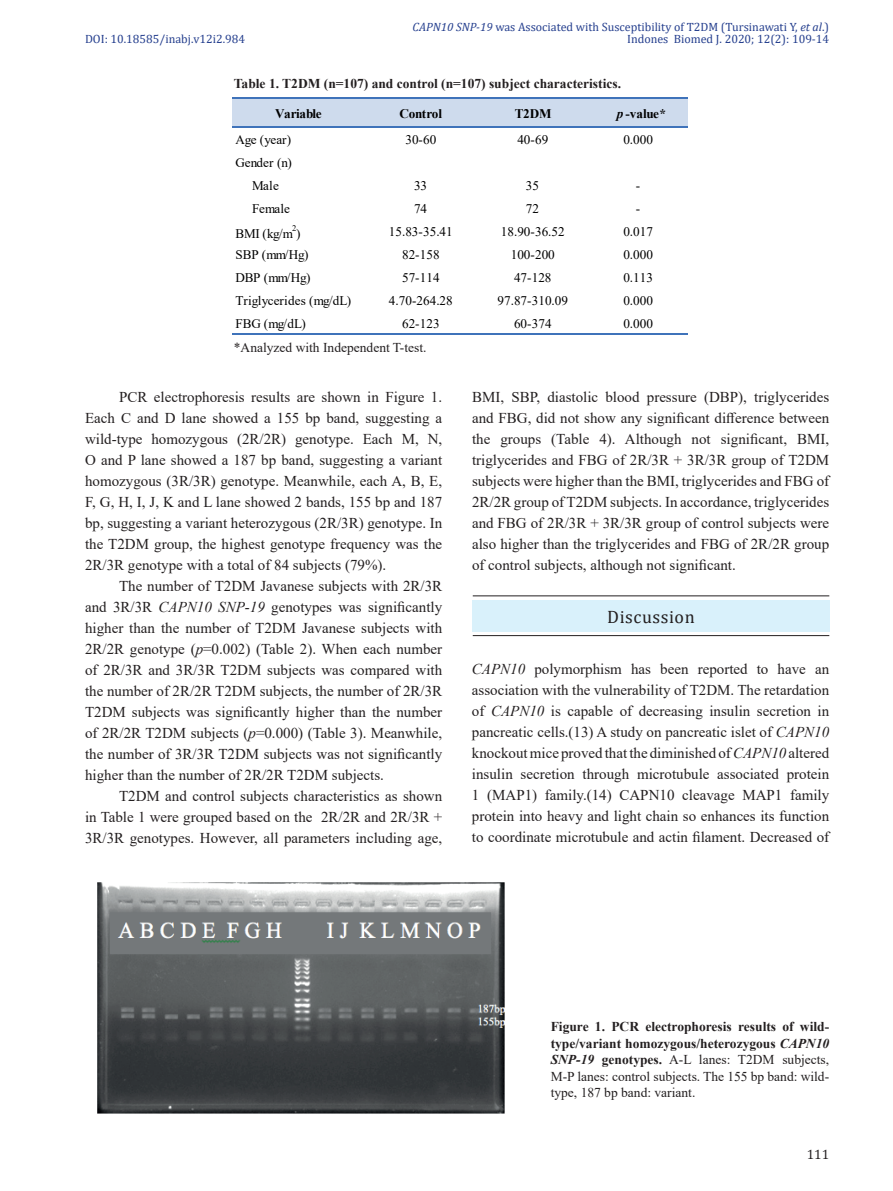
<style>
.page{position:relative;width:893px;height:1191px;background:#fff}
.page>*{position:absolute;margin:0;border:0;box-sizing:border-box;transform-origin:0 0}
.Content_Separator{font:18px "Cambria";letter-spacing:.03em;color:#231f20}
.Body_Text{font:15px/21px "Times New Roman";color:#231f20;text-align:justify}
.Figure_Legend{font:13.5px/16.5px "Times New Roman";color:#231f20;text-align:justify}
.Figure_Legend-2{font:700 13.5px "Times New Roman";color:#231f20}
.t1{font:13.5px "Cambria";color:#231f20}
.t2{font:13.2px/23px "Times New Roman";color:#000001;text-align:center}
.t3{font:700 13.2px "Times New Roman";letter-spacing:-.02em;color:#000001}
.t4{font:12px "Cambria";color:#253f8e}
.t5{font:8.55px "Times New Roman";color:#000001}
.s1{font-style:italic}
.s2{font-weight:700}
.s3{font-weight:700;font-style:italic}
</style>
<div class="page">
<div style="left:233px;top:98px;width:455px;height:30px;background:#cedbed"></div>
<hr style="left:233px;top:97px;width:455px;height:1px;background:#3f73ba">
<hr style="left:233px;top:127px;width:455px;height:1px;background:#3f73ba">
<hr style="left:233px;top:334px;width:455px;height:1px;background:#3f73ba">
<img style="left:97px;top:882px;width:408px;height:232px">
<hr style="left:473px;top:595px;width:356px;height:1px;background:#231f20">
<hr style="left:473px;top:635px;width:356px;height:1px;background:#231f20">
<div style="left:472px;top:600px;width:357px;height:31px;background:#d9f1fb"></div>
<p class="t4" style="left:413px;top:20px;width:418px"><span class="s1">CAPN10 SNP-19</span> was Associated with Susceptibility of T2DM (Tursinawati Y, <span class="s1">et al</span>.)</p>
<p class="t4" style="left:85px;top:31px;width:162px">DOI: 10.18585/inabj.v12i2.984</p>
<p class="t4" style="left:627px;top:32px;width:204px">Indones Biomed J. 2020; 12(2): 109-14</p>
<p class="Figure_Legend-2" style="left:234px;top:74px;width:389px">Table 1. T2DM (n=107) and control (n=107) subject characteristics.</p>
<p class="t3" style="left:275px;top:104px;width:48px">Variable</p>
<p class="t3" style="left:399px;top:104px;width:44px">Control</p>
<p class="t3" style="left:515px;top:104px;width:38px">T2DM</p>
<p class="t3" style="left:617px;top:104px;width:51px"><span class="s1">p</span> -value*</p>
<p class="t2" style="left:236px;top:127px;width:57px">Age (year)</p>
<p class="t2" style="left:405px;top:127px;width:32px">30-60</p>
<p class="t2" style="left:517px;top:127px;width:32px">40-69</p>
<p class="t2" style="left:623px;top:127px;width:31px">0.000</p>
<p class="t2" style="left:236px;top:150px;width:58px">Gender (n)<br>Male</p>
<p class="t2" style="left:414px;top:173px;width:15px">33</p>
<p class="t2" style="left:526px;top:173px;width:15px">35</p>
<p class="t2" style="left:636px;top:173px;width:6px">-</p>
<p class="t2" style="left:252px;top:196px;width:40px">Female</p>
<p class="t2" style="left:414px;top:196px;width:15px">74</p>
<p class="t2" style="left:526px;top:196px;width:15px">72</p>
<p class="t2" style="left:636px;top:196px;width:6px">-</p>
<p class="t2" style="left:236px;top:221px;width:66px">BMI (kg/m )</p>
<p class="t5" style="left:292px;top:222px;width:6px">2</p>
<p class="t2" style="left:389px;top:219px;width:65px">15.83-35.41</p>
<p class="t2" style="left:501px;top:219px;width:65px">18.90-36.52</p>
<p class="t2" style="left:623px;top:219px;width:31px">0.017</p>
<p class="t2" style="left:235px;top:242px;width:74px">SBP (mm/Hg)</p>
<p class="t2" style="left:402px;top:242px;width:39px">82-158</p>
<p class="t2" style="left:511px;top:242px;width:46px">100-200</p>
<p class="t2" style="left:623px;top:242px;width:31px">0.000</p>
<p class="t2" style="left:235px;top:265px;width:76px">DBP (mm/Hg)</p>
<p class="t2" style="left:402px;top:265px;width:39px">57-114</p>
<p class="t2" style="left:514px;top:265px;width:39px">47-128</p>
<p class="t2" style="left:623px;top:265px;width:31px">0.113</p>
<p class="t2" style="left:235px;top:288px;width:117px">Triglycerides (mg/dL)</p>
<p class="t2" style="left:389px;top:288px;width:65px">4.70-264.28</p>
<p class="t2" style="left:498px;top:288px;width:72px">97.87-310.09</p>
<p class="t2" style="left:623px;top:288px;width:31px">0.000</p>
<p class="t2" style="left:236px;top:311px;width:72px">FBG (mg/dL)</p>
<p class="t2" style="left:402px;top:311px;width:39px">62-123</p>
<p class="t2" style="left:514px;top:311px;width:39px">60-374</p>
<p class="t2" style="left:623px;top:311px;width:31px">0.000</p>
<p class="Figure_Legend" style="left:234px;top:339px;width:194px">*Analyzed with Independent T-test.</p>
<p class="Body_Text" style="left:85px;top:386px;width:359px;text-indent:34px">PCR electrophoresis results are shown in Figure 1.<br>Each C and D lane showed a 155 bp band, suggesting a wild-type homozygous (2R/2R) genotype. Each M, N, O and P lane showed a 187 bp band, suggesting a variant homozygous (3R/3R) genotype. Meanwhile, each A, B, E, F, G, H, I, J, K and L lane showed 2 bands, 155 bp and 187 bp, suggesting a variant heterozygous (2R/3R) genotype. In the T2DM group, the highest genotype frequency was the 2R/3R genotype with a total of 84 subjects (79%).</p>
<p class="Body_Text" style="left:85px;top:575px;width:359px;text-indent:34px">The number of T2DM Javanese subjects with 2R/3R and 3R/3R <span class="s1">CAPN10 SNP-19</span> genotypes was significantly higher than the number of T2DM Javanese subjects with 2R/2R genotype (<span class="s1">p</span>=0.002) (Table 2). When each number of 2R/3R and 3R/3R T2DM subjects was compared with the number of 2R/2R T2DM subjects, the number of 2R/3R T2DM subjects was significantly higher than the number of 2R/2R T2DM subjects (<span class="s1">p</span>=0.000) (Table 3). Meanwhile, the number of 3R/3R T2DM subjects was not significantly higher than the number of 2R/2R T2DM subjects.</p>
<p class="Body_Text" style="left:85px;top:785px;width:359px;text-indent:34px">T2DM and control subjects characteristics as shown in Table 1 were grouped based on the 2R/2R and 2R/3R + 3R/3R genotypes. However, all parameters including age,</p>
<p class="Body_Text" style="left:472px;top:386px;width:359px">BMI, SBP, diastolic blood pressure (DBP), triglycerides and FBG, did not show any significant difference between the groups (Table 4). Although not significant, BMI, triglycerides and FBG of 2R/3R + 3R/3R group of T2DM subjects were higher than the BMI, triglycerides and FBG of 2R/2R group of T2DM subjects. In accordance, triglycerides and FBG of 2R/3R + 3R/3R group of control subjects were also higher than the triglycerides and FBG of 2R/2R group of control subjects, although not significant.</p>
<p class="Content_Separator" style="left:607px;top:606px;width:89px">Discussion</p>
<p class="Body_Text" style="left:472px;top:658px;width:359px"><span class="s1">CAPN10</span> polymorphism has been reported to have an association with the vulnerability of T2DM. The retardation of <span class="s1">CAPN10</span> is capable of decreasing insulin secretion in pancreatic cells.(13) A study on pancreatic islet of <span class="s1">CAPN10 </span>knockout mice proved that the diminished of <span class="s1">CAPN10</span> altered insulin secretion through microtubule associated protein 1 (MAP1) family.(14) CAPN10 cleavage MAP1 family protein into heavy and light chain so enhances its function to coordinate microtubule and actin filament. Decreased of</p>
<p class="Figure_Legend" style="left:551px;top:1018px;width:280px"><span class="s2">Figure 1. PCR electrophoresis results of wild&shy;type/variant homozygous/heterozygous</span> <span class="s3">CAPN10<br>SNP-19</span> <span class="s2">genotypes.</span> A-L lanes: T2DM subjects, M-P lanes: control subjects. The 155 bp band: wild&shy;type, 187 bp band: variant.</p>
<p class="t1" style="left:807px;top:1146px;width:24px">111</p>
</div>
